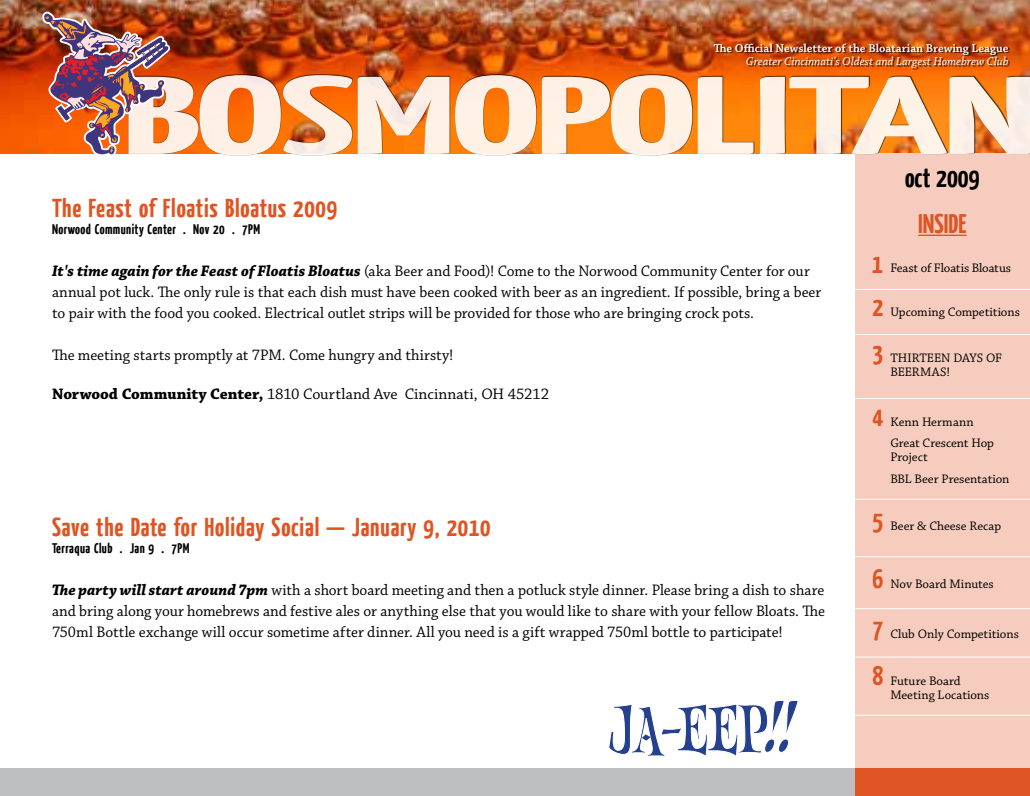
<style>
.page{position:relative;width:1030px;height:796px;background:#fff}
.page>*{position:absolute;margin:0;border:0;box-sizing:border-box;transform-origin:0 0}
.t1{font:700 110.1px "Yanone Kaffeesatz";letter-spacing:-.02em;color:#fff;scale:2 1}
.t2{font:700 27px "Yanone Kaffeesatz";color:#000}
.t3{font:700 27px "Yanone Kaffeesatz";color:#df5423}
.t4{font:700 26px "Yanone Kaffeesatz";letter-spacing:.03em;color:#df5423}
.t5{font:16px/21px "Chaparral Pro";color:#000}
.t6{font:700 14px "Yanone Kaffeesatz";letter-spacing:.03em;color:#000}
.t7{font:13px/14px "Chaparral Pro";color:#000}
.t8{font:600 12.1px "Chaparral Pro";color:#fff}
.t9{font:italic 12.1px "Chaparral Pro";color:#fff}
.s1{font-weight:700;font-style:italic}
.s2{font-weight:700}
.s3{font-family:"Yanone Kaffeesatz";font-weight:700;font-size:27px;color:#df5423}
</style>
<div class="page">
<div style="left:0;top:768px;width:860px;height:28px;background:#bcbec0"></div>
<img style="left:0;top:0;width:1030px;height:154px">
<div style="left:714px;top:44px;width:296px;height:26px;background:#000;opacity:.75"></div>
<div style="left:855px;top:154px;width:175px;height:642px;background:#f5ccbd"></div>
<hr style="left:855px;top:289px;width:175px;height:1px;background:#fff">
<hr style="left:855px;top:334px;width:175px;height:1px;background:#fff">
<hr style="left:855px;top:398px;width:175px;height:1px;background:#fff">
<hr style="left:855px;top:499px;width:175px;height:1px;background:#fff">
<hr style="left:855px;top:556px;width:175px;height:1px;background:#fff">
<hr style="left:855px;top:608px;width:175px;height:1px;background:#fff">
<hr style="left:855px;top:656px;width:175px;height:1px;background:#fff">
<hr style="left:855px;top:714px;width:175px;height:1px;background:#fff">
<div style="left:855px;top:768px;width:175px;height:28px;background:#df5423"></div>
<div style="left:129px;top:74px;width:901px;height:81px;background:#000;opacity:.75"></div>
<img style="left:42px;top:12px;width:128px;height:143px">
<hr style="left:918px;top:235px;width:48px;height:1px;background:#df5423">
<svg style="left:609px;top:700px;width:189px;height:57px"></svg>
<p class="t8" style="left:713px;top:41px;width:296px">The Official Newsletter of the Bloatarian Brewing League</p>
<p class="t9" style="left:746px;top:55px;width:264px">Greater Cincinnati’s Oldest and Largest Homebrew Club</p>
<h1 class="t1" style="left:122px;top:43px;width:459px">BOSMOPOLITAN</h1>
<h3 class="t4" style="left:52px;top:191px;width:287px">The Feast of Floatis Bloatus 2009</h3>
<p class="t6" style="left:52px;top:220px;width:210px">Norwood Community Center . Nov 20 . 7PM</p>
<p class="t5" style="left:52px;top:261px;width:770px"><span class="s1">It's time again for the Feast of Floatis Bloatus</span> (aka Beer and Food)! Come to the Norwood Community Center for our annual pot luck. The only rule is that each dish must have been cooked with beer as an ingredient. If possible, bring a beer to pair with the food you cooked. Electrical outlet strips will be provided for those who are bringing crock pots.</p>
<p class="t5" style="left:52px;top:345px;width:403px">The meeting starts promptly at 7PM. Come hungry and thirsty!</p>
<p class="t5" style="left:52px;top:384px;width:498px"><span class="s2">Norwood Community Center,</span> 1810 Courtland Ave Cincinnati, OH 45212</p>
<h3 class="t4" style="left:52px;top:509px;width:440px">Save the Date for Holiday Social — January 9, 2010</h3>
<p class="t6" style="left:52px;top:538px;width:139px">Terraqua Club . Jan 9 . 7PM</p>
<p class="t5" style="left:52px;top:580px;width:774px;text-align:justify"><span class="s1">The party will start around 7pm</span> with a short board meeting and then a potluck style dinner. Please bring a dish to share and bring along your homebrews and festive ales or anything else that you would like to share with your fellow Bloats. The 750ml Bottle exchange will occur sometime after dinner. All you need is a gift wrapped 750ml bottle to participate!</p>
<h2 class="t2" style="left:905px;top:160px;width:76px">oct 2009</h2>
<h2 class="t3" style="left:918px;top:205px;width:50px">INSIDE</h2>
<p class="t7" style="left:872px;top:262px;width:140px"><span class="s3">1</span> Feast of Floatis Bloatus</p>
<p class="t7" style="left:872px;top:305px;width:149px"><span class="s3">2</span> Upcoming Competitions</p>
<p class="t7" style="left:890px;top:351px;width:113px;text-indent:-18px"><span class="s3">3</span> THIRTEEN DAYS OF<br>BEERMAS!</p>
<p class="t7" style="left:890px;top:412px;width:105px;line-height:21.2px;text-indent:-18px"><span class="s3">4</span> Kenn Hermann<br>Great Crescent Hop</p>
<p class="t7" style="left:890px;top:447px;width:121px;line-height:21.2px">Project<br>BBL Beer Presentation</p>
<p class="t7" style="left:872px;top:520px;width:130px"><span class="s3">5</span> Beer &amp; Cheese Recap</p>
<p class="t7" style="left:872px;top:577px;width:123px"><span class="s3">6</span> Nov Board Minutes</p>
<p class="t7" style="left:872px;top:627px;width:148px"><span class="s3">7</span> Club Only Competitions</p>
<p class="t7" style="left:890px;top:674px;width:101px;text-indent:-18px"><span class="s3">8</span> Future Board<br>Meeting Locations</p>
</div>
